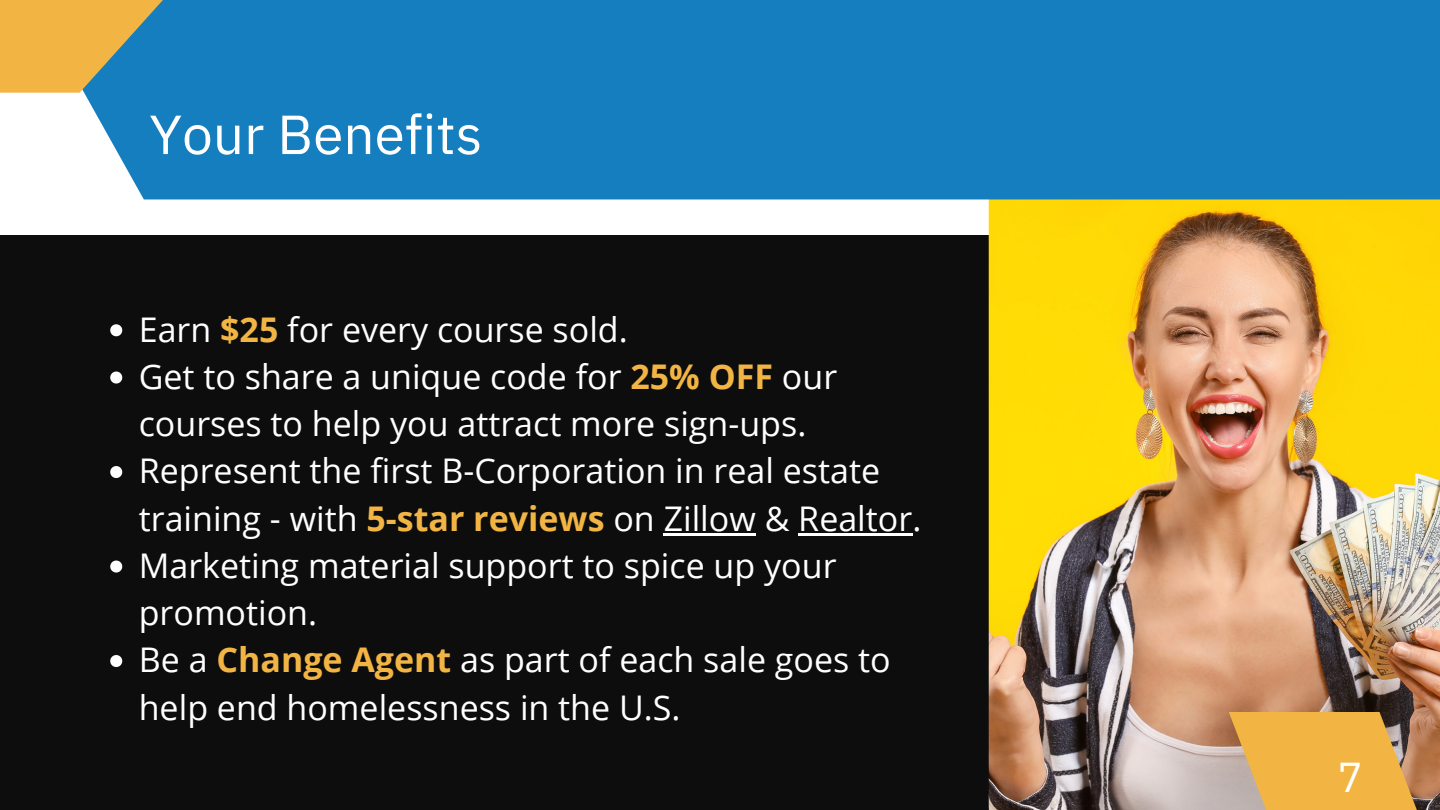
<style>
.page{position:relative;width:1440px;height:810px;background:#fff}
.page>*{position:absolute;margin:0;border:0;box-sizing:border-box;transform-origin:0 0}
.t1{font:55px "IBM Plex Sans";color:#fff}
.t2{font:41.7px "IBM Plex Sans";color:#fff}
.t3{font:34px/47.2px "Open Sans";color:#fff}
.s1{font-weight:700;color:#f2b544}
</style>
<div class="page">
<div style="left:0;top:235px;width:1440px;height:575px;background:#0d0d0d"></div>
<img style="left:989px;top:199px;width:451px;height:611px">
<div style="left:84px;top:0;width:1356px;height:199px;background:#157ebf"></div>
<svg style="left:0;top:0;width:163px;height:93px;background:#b9a763"></svg>
<svg style="left:1229px;top:712px;width:196px;height:98px;background:#e0aa4f"></svg>
<svg style="left:110px;top:324px;width:12px;height:12px"></svg>
<svg style="left:110px;top:372px;width:12px;height:12px"></svg>
<svg style="left:110px;top:466px;width:12px;height:12px"></svg>
<hr style="left:664px;top:533px;width:92px;height:3px;background:#fff">
<hr style="left:798px;top:533px;width:114px;height:3px;background:#fff">
<svg style="left:110px;top:561px;width:12px;height:12px"></svg>
<svg style="left:110px;top:655px;width:12px;height:12px"></svg>
<p class="t1" style="left:149px;top:98px;width:335px">Your Benefits</p>
<p class="t3" style="left:139px;top:305px;width:491px">Earn <span class="s1">$25</span> for every course sold.</p>
<p class="t3" style="left:139px;top:352px;width:700px">Get to share a unique code for <span class="s1">25% OFF</span> our courses to help you attract more sign-ups.</p>
<p class="t3" style="left:139px;top:446px;width:784px">Represent the first B-Corporation in real estate training - with <span class="s1">5-star reviews</span> on Zillow &amp; Realtor.</p>
<p class="t3" style="left:139px;top:541px;width:699px">Marketing material support to spice up your promotion.</p>
<p class="t3" style="left:139px;top:635px;width:753px">Be a <span class="s1">Change Agent</span> as part of each sale goes to help end homelessness in the U.S.</p>
<p class="t2" style="left:1338px;top:749px;width:26px">7</p>
</div>
